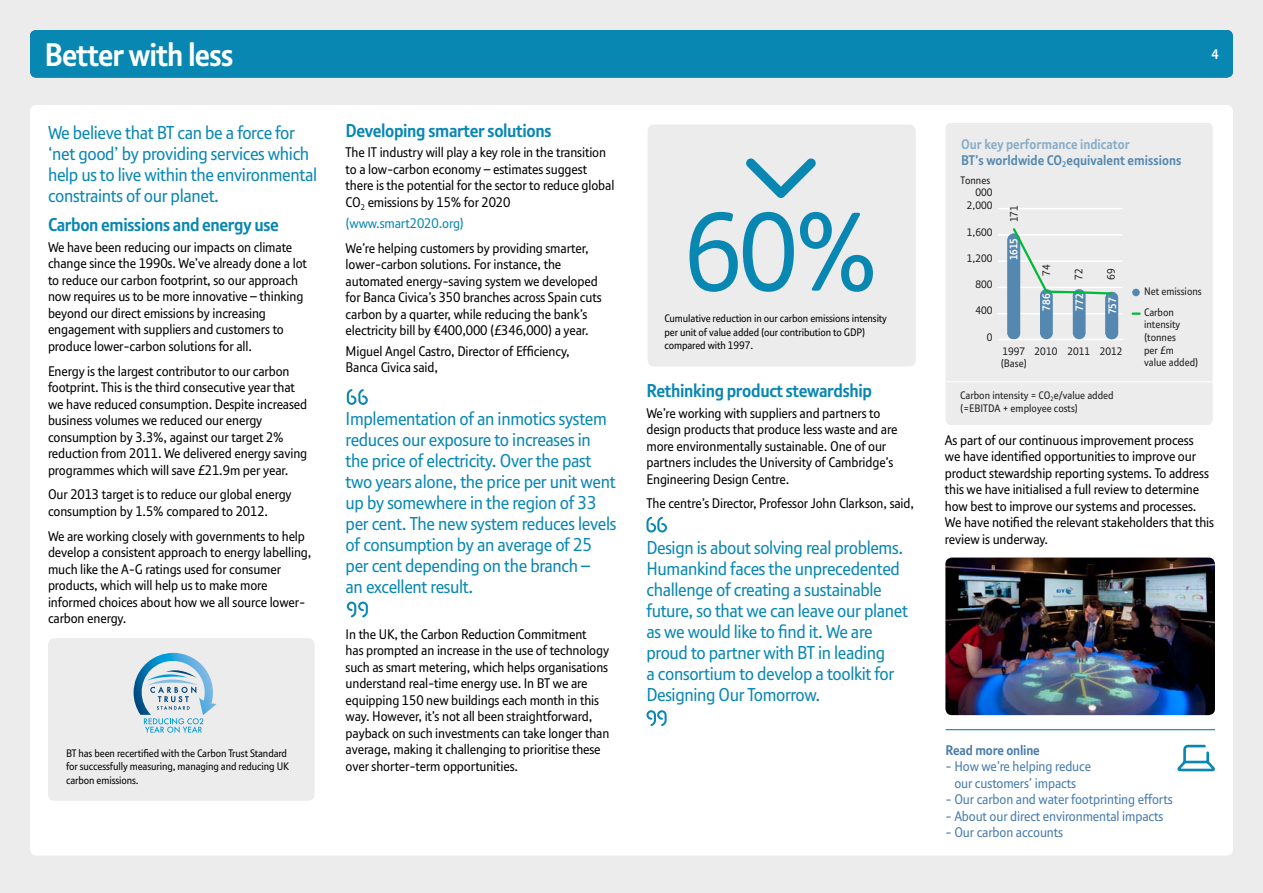
<style>
.page{position:relative;width:1263px;height:893px;background:#ececec}
.page>*{position:absolute;margin:0;border:0;box-sizing:border-box;transform-origin:0 0}
.t1{font:108px "New BT";color:#0887b3}
.t2{font:700 31.5px "New BT";letter-spacing:-.025em;color:#fff}
.t3{font:18px/21px "New BT";letter-spacing:-.02em;color:#0887b3}
.t4{font:700 18px "New BT";letter-spacing:-.02em;color:#0887b3}
.t5{font:13.5px/16.5px "New BT";letter-spacing:-.01em;color:#000}
.t6{font:13.5px/16.5px "New BT";letter-spacing:-.01em;color:#477bae;text-align:center}
.t7{font:700 13.5px/16.2px "New BT";color:#5488b0}
.t8{font:13.5px "New BT";letter-spacing:-.01em;color:#0887b3}
.t9{font:700 13.5px "New BT";letter-spacing:-.01em;color:#477bae}
.t10{font:700 13.5px "New BT";color:#fff}
.t11{font:10.5px/13.5px "New BT";letter-spacing:-.01em;color:#000}
.t12{font:10.5px/12.6px "New BT";color:#1c1c1c}
.t13{font:700 10.5px "New BT";color:#fff}
.t14{font:10.5px "New BT";letter-spacing:-.02em;color:#111517}
.s1{color:#87acc7}
</style>
<div class="page">
<div style="left:30px;top:105px;width:1203px;height:750px;background:#fff;border-radius:6px"></div>
<div style="left:30px;top:30px;width:1203px;height:48px;background:#0887b3;border-radius:6px"></div>
<svg style="left:646px;top:517px;width:21px;height:15px"></svg>
<svg style="left:646px;top:710px;width:21px;height:16px"></svg>
<hr style="left:945px;top:729px;width:270px;height:1px;background:#0887b3">
<svg style="left:1177px;top:744px;width:37px;height:28px"></svg>
<img style="left:945px;top:558px;width:270px;height:157px">
<svg style="left:347px;top:389px;width:21px;height:16px"></svg>
<svg style="left:347px;top:602px;width:21px;height:15px"></svg>
<div style="left:648px;top:125px;width:268px;height:241px;background:#ececec;border-radius:6px"></div>
<div style="left:48px;top:638px;width:267px;height:163px;background:#ececec;border-radius:6px"></div>
<svg style="left:134px;top:653px;width:83px;height:80px"></svg>
<svg style="left:746px;top:158px;width:70px;height:40px"></svg>
<div style="left:946px;top:123px;width:266px;height:302px;background:#ececec;border-radius:5px"></div>
<div style="left:1132px;top:289px;width:8px;height:7px;background:#5488b0;border-radius:50%"></div>
<svg style="left:1133px;top:313px;width:6px;height:2px"></svg>
<hr style="left:998px;top:208px;width:124px;height:1px;background:#fff">
<hr style="left:998px;top:234px;width:124px;height:2px;background:#fff">
<hr style="left:998px;top:260px;width:124px;height:2px;background:#fff">
<hr style="left:998px;top:287px;width:124px;height:1px;background:#fff">
<hr style="left:998px;top:313px;width:124px;height:1px;background:#fff">
<hr style="left:999px;top:339px;width:123px;height:1px;background:#fff">
<div style="left:1040px;top:289px;width:13px;height:50px;background:#5488b0;border-radius:6px"></div>
<div style="left:1105px;top:292px;width:13px;height:47px;background:#5488b0;border-radius:6px"></div>
<div style="left:1073px;top:289px;width:12px;height:50px;background:#5488b0;border-radius:6px"></div>
<div style="left:1007px;top:234px;width:13px;height:105px;background:#5488b0;border-radius:6px"></div>
<hr style="left:946px;top:381px;width:266px;height:1px;background:#fff">
<svg style="left:1012px;top:228px;width:101px;height:68px"></svg>
<h2 class="t2" style="left:45px;top:36px;width:190px">Better with less</h2>
<h3 class="t3" style="left:48px;top:122px;width:271px">We believe that BT can be a force for ‘net good’ by providing services which help us to live within the environmental constraints of our planet.</h3>
<h3 class="t4" style="left:48px;top:214px;width:232px">Carbon emissions and energy use</h3>
<p class="t5" style="left:48px;top:239px;width:260px">We have been reducing our impacts on climate change since the 1990s. We’ve already done a lot to reduce our carbon footprint, so our approach now requires us to be more innovative – thinking beyond our direct emissions by increasing engagement with suppliers and customers to produce lower-carbon solutions for all.</p>
<p class="t5" style="left:48px;top:363px;width:261px">Energy is the largest contributor to our carbon footprint. This is the third consecutive year that we have reduced consumption. Despite increased business volumes we reduced our energy consumption by 3.3%, against our target 2% reduction from 2011. We delivered energy saving programmes which will save £21.9m per year.</p>
<p class="t5" style="left:48px;top:486px;width:245px">Our 2013 target is to reduce our global energy consumption by 1.5% compared to 2012.</p>
<p class="t5" style="left:48px;top:527px;width:265px">We are working closely with governments to help develop a consistent approach to energy labelling, much like the A-G ratings used for consumer products, which will help us to make more informed choices about how we all source lower&shy;carbon energy.</p>
<p class="t11" style="left:66px;top:746px;width:224px">BT has been recertified with the Carbon Trust Standard for successfully measuring, managing and reducing UK carbon emissions.</p>
<h3 class="t4" style="left:346px;top:120px;width:207px">Developing smarter solutions</h3>
<p class="t5" style="left:346px;top:144px;width:270px">The IT industry will play a key role in the transition to a low-carbon economy – estimates suggest there is the potential for the sector to reduce global CO<sub>2</sub> emissions by 15% for 2020</p>
<p class="t8" style="left:346px;top:215px;width:120px">(www.smart2020.org)</p>
<p class="t5" style="left:346px;top:240px;width:257px">We’re helping customers by providing smarter, lower-carbon solutions. For instance, the automated energy-saving system we developed for Banca Civica’s 350 branches across Spain cuts carbon by a quarter, while reducing the bank’s electricity bill by €400,000 (£346,000) a year.</p>
<p class="t5" style="left:346px;top:343px;width:226px">Miguel Angel Castro, Director of Efficiency,<br>Banca Civica said,</p>
<p class="t3" style="left:346px;top:408px;width:272px">Implementation of an inmotics system reduces our exposure to increases in the price of electricity. Over the past two years alone, the price per unit went up by somewhere in the region of 33 per cent. The new system reduces levels of consumption by an average of 25 per cent depending on the branch –<br>an excellent result.</p>
<p class="t5" style="left:346px;top:626px;width:265px">In the UK, the Carbon Reduction Commitment<br>has prompted an increase in the use of technology such as smart metering, which helps organisations understand real-time energy use. In BT we are equipping 150 new buildings each month in this way. However, it’s not all been straightforward, payback on such investments can take longer than average, making it challenging to prioritise these over shorter-term opportunities.</p>
<h1 class="t1" style="left:683px;top:191px;width:196px">60%</h1>
<p class="t11" style="left:664px;top:312px;width:224px">Cumulative reduction in our carbon emissions intensity per unit of value added (our contribution to GDP) compared with 1997.</p>
<h3 class="t4" style="left:646px;top:380px;width:227px">Rethinking product stewardship</h3>
<p class="t5" style="left:646px;top:405px;width:252px">We’re working with suppliers and partners to design products that produce less waste and are more environmentally sustainable. One of our partners includes the University of Cambridge’s Engineering Design Centre.</p>
<p class="t5" style="left:646px;top:495px;width:269px">The centre’s Director, Professor John Clarkson, said,</p>
<p class="t3" style="left:646px;top:537px;width:263px">Design is about solving real problems.<br>Humankind faces the unprecedented challenge of creating a sustainable future, so that we can leave our planet as we would like to find it. We are proud to partner with BT in leading<br>a consortium to develop a toolkit for Designing Our Tomorrow.</p>
<p class="t10" style="left:1211px;top:47px;width:9px">4</p>
<p class="t7" style="left:961px;top:136px;width:222px"><span class="s1">Our key performance indicator<br></span>BT’s worldwide CO<sub>2</sub>equivalent emissions</p>
<p class="t12" style="left:960px;top:174px;width:34px;text-align:right">Tonnes<br>000</p>
<p class="t12" style="left:967px;top:199px;width:27px">2,000</p>
<p class="t12" style="left:967px;top:226px;width:27px">1,600</p>
<p class="t12" style="left:967px;top:252px;width:27px">1,200</p>
<p class="t12" style="left:975px;top:278px;width:19px">800</p>
<p class="t12" style="left:975px;top:304px;width:19px">400</p>
<p class="t12" style="left:987px;top:331px;width:7px">0</p>
<p class="t12" style="left:1008px;top:222px;width:19px;rotate:-90deg">171</p>
<p class="t13" style="left:1008px;top:260px;width:24px;rotate:-90deg">1615</p>
<p class="t12" style="left:1040px;top:276px;width:13px;rotate:-90deg">74</p>
<p class="t12" style="left:1072px;top:280px;width:13px;rotate:-90deg">72</p>
<p class="t12" style="left:1105px;top:280px;width:13px;rotate:-90deg">69</p>
<p class="t13" style="left:1040px;top:311px;width:19px;rotate:-90deg">786</p>
<p class="t13" style="left:1073px;top:311px;width:19px;rotate:-90deg">772</p>
<p class="t13" style="left:1106px;top:314px;width:19px;rotate:-90deg">757</p>
<p class="t12" style="left:1067px;top:345px;width:24px">2011</p>
<p class="t12" style="left:1002px;top:345px;width:57px">1997 2010</p>
<p class="t12" style="left:1100px;top:345px;width:24px">2012</p>
<p class="t12" style="left:1001px;top:357px;width:28px">(Base)</p>
<p class="t12" style="left:960px;top:389px;width:155px">Carbon intensity = CO<sub>2</sub>e/value added (=EBITDA + employee costs)</p>
<p class="t12" style="left:1144px;top:285px;width:59px">Net emissions</p>
<p class="t12" style="left:1144px;top:306px;width:56px">Carbon intensity (tonnes<br>per £m value added)</p>
<p class="t14" style="left:1168px;top:319px;width:12px">ity</p>
<p class="t14" style="left:1172px;top:356px;width:25px">dded)</p>
<p class="t5" style="left:945px;top:432px;width:271px">As part of our continuous improvement process<br>we have identified opportunities to improve our product stewardship reporting systems. To address this we have initialised a full review to determine how best to improve our systems and processes.<br>We have notified the relevant stakeholders that this review is underway.</p>
<p class="t9" style="left:945px;top:742px;width:96px">Read more online</p>
<p class="t6" style="left:945px;top:758px;width:147px">- How we’re helping reduce our customers’ impacts</p>
<p class="t6" style="left:945px;top:791px;width:229px">- Our carbon and water footprinting efforts</p>
<p class="t6" style="left:945px;top:808px;width:219px">- About our direct environmental impacts</p>
<p class="t6" style="left:945px;top:824px;width:119px">- Our carbon accounts</p>
</div>
